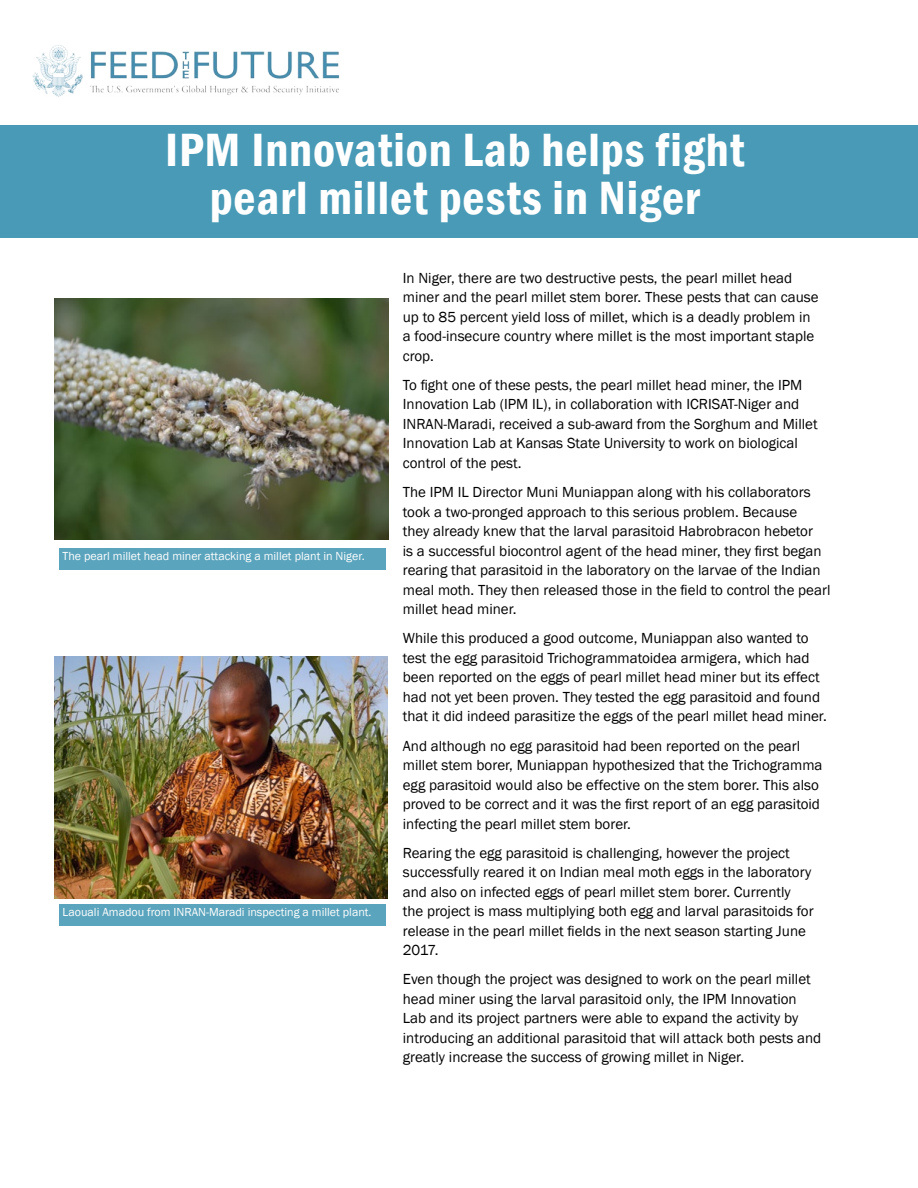
<style>
.page{position:relative;width:918px;height:1188px;background:#fff}
.page>*{position:absolute;margin:0;border:0;box-sizing:border-box;transform-origin:0 0}
.t1{font:600 condensed 48px/48px "Franklin Gothic";letter-spacing:.02em;color:#fff;text-align:center}
.t2{font:15px/19.5px "Franklin Gothic";color:#000}
.t3{font:12px "Franklin Gothic";color:#fff}
</style>
<div class="page">
<div style="left:0;top:125px;width:918px;height:113px;background:#489ab6"></div>
<div style="left:59px;top:549px;width:327px;height:21px;background:#5aa4bd"></div>
<img style="left:32px;top:45px;width:308px;height:52px">
<img style="left:54px;top:298px;width:334px;height:242px">
<img style="left:54px;top:657px;width:334px;height:242px">
<div style="left:59px;top:904px;width:327px;height:22px;background:#5aa4bd"></div>
<h1 class="t1" style="left:165px;top:125px;width:581px">IPM Innovation Lab helps fight pearl millet pests in Niger</h1>
<p class="t3" style="left:63px;top:549px;width:304px">The pearl millet head miner attacking a millet plant in Niger.</p>
<p class="t3" style="left:63px;top:905px;width:310px">Laouali Amadou from INRAN-Maradi inspecting a millet plant.</p>
<p class="t2" style="left:403px;top:268px;width:417px">In Niger, there are two destructive pests, the pearl millet head miner and the pearl millet stem borer. These pests that can cause up to 85 percent yield loss of millet, which is a deadly problem in a food-insecure country where millet is the most important staple crop.</p>
<p class="t2" style="left:403px;top:375px;width:416px">To fight one of these pests, the pearl millet head miner, the IPM Innovation Lab (IPM IL), in collaboration with ICRISAT-Niger and INRAN-Maradi, received a sub-award from the Sorghum and Millet Innovation Lab at Kansas State University to work on biological control of the pest.</p>
<p class="t2" style="left:403px;top:483px;width:429px">The IPM IL Director Muni Muniappan along with his collaborators took a two-pronged approach to this serious problem. Because<br>they already knew that the larval parasitoid Habrobracon hebetor<br>is a successful biocontrol agent of the head miner, they first began rearing that parasitoid in the laboratory on the larvae of the Indian meal moth. They then released those in the field to control the pearl millet head miner.</p>
<p class="t2" style="left:403px;top:629px;width:425px">While this produced a good outcome, Muniappan also wanted to test the egg parasitoid Trichogrammatoidea armigera, which had been reported on the eggs of pearl millet head miner but its effect had not yet been proven. They tested the egg parasitoid and found that it did indeed parasitize the eggs of the pearl millet head miner.</p>
<p class="t2" style="left:403px;top:736px;width:421px">And although no egg parasitoid had been reported on the pearl millet stem borer, Muniappan hypothesized that the Trichogramma egg parasitoid would also be effective on the stem borer. This also proved to be correct and it was the first report of an egg parasitoid infecting the pearl millet stem borer.</p>
<p class="t2" style="left:403px;top:843px;width:412px">Rearing the egg parasitoid is challenging, however the project successfully reared it on Indian meal moth eggs in the laboratory and also on infected eggs of pearl millet stem borer. Currently the project is mass multiplying both egg and larval parasitoids for release in the pearl millet fields in the next season starting June 2017.</p>
<p class="t2" style="left:403px;top:970px;width:420px">Even though the project was designed to work on the pearl millet head miner using the larval parasitoid only, the IPM Innovation Lab and its project partners were able to expand the activity by introducing an additional parasitoid that will attack both pests and greatly increase the success of growing millet in Niger.</p>
</div>
